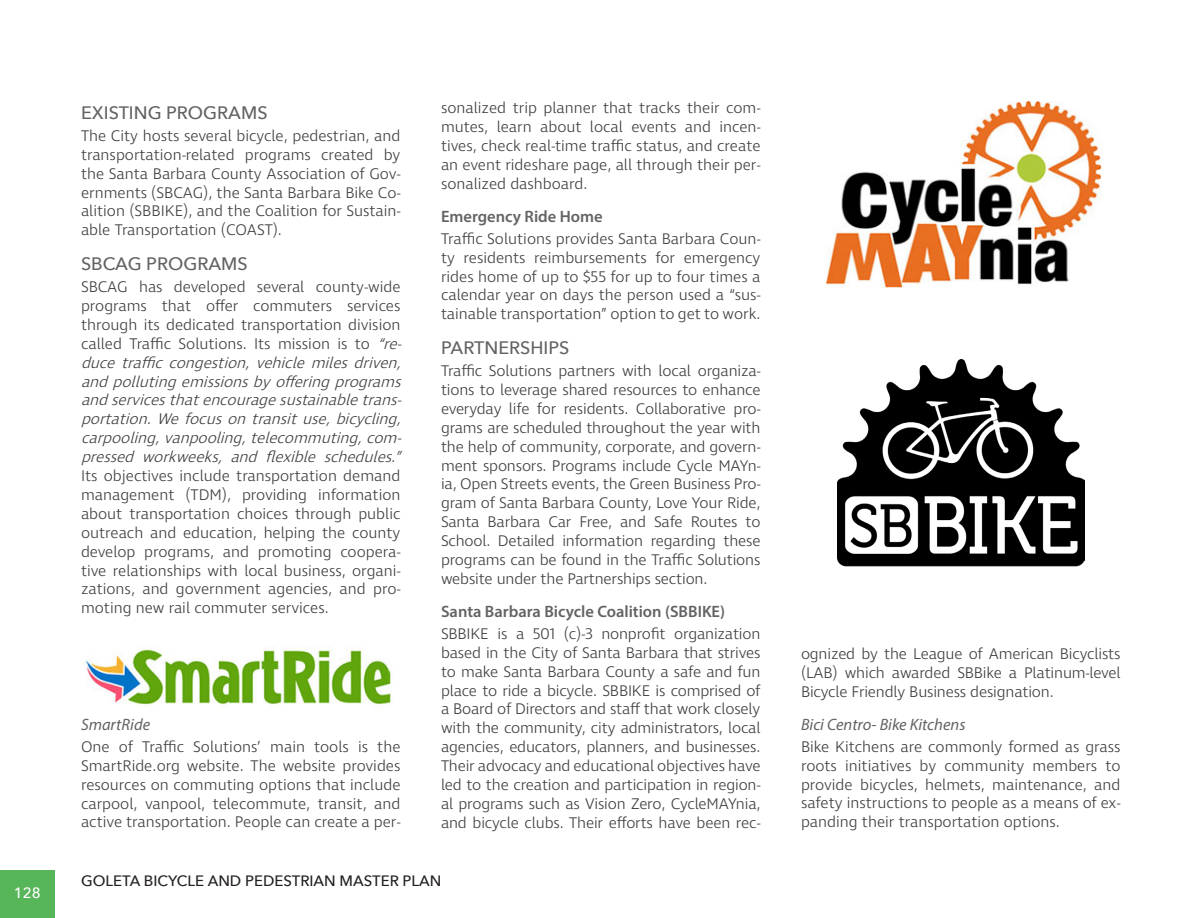
<style>
.page{position:relative;width:1188px;height:918px;background:#fff}
.page>*{position:absolute;margin:0;border:0;box-sizing:border-box;transform-origin:0 0}
._12_Subheader{font:500 18px "Avenir Next";color:#636366}
._12_Sub-Subheader{font:600 16.5px "Myriad Pro";color:#636366}
._12_Sub_Sub-Subheade{font:italic 16.5px "Myriad Pro";color:#636366}
._12_Body_Text{font:300 15.75px/18.9px "Ingra";color:#3e3e3f;text-align:justify}
.t1{font:500 15px "Avenir Next";color:#231f20}
.t2{font:500 15px "Avenir Next";color:#fff}
.s1{font-style:italic}
</style>
<div class="page">
<div style="left:0;top:871px;width:54px;height:47px;background:#57b55a"></div>
<img style="left:85px;top:646px;width:308px;height:61px">
<img style="left:825px;top:101px;width:277px;height:187px">
<img style="left:837px;top:360px;width:247px;height:207px">
<p class="t2" style="left:14px;top:880px;width:28px">128</p>
<p class="_12_Subheader" style="left:81px;top:98px;width:188px">EXISTING PROGRAMS</p>
<p class="_12_Body_Text" style="left:81px;top:127px;width:321px">The City hosts several bicycle, pedestrian, and transportation-related programs created by the Santa Barbara County Association of Gov&shy;ernments (SBCAG), the Santa Barbara Bike Co&shy;alition (SBBIKE), and the Coalition for Sustain&shy;able Transportation (COAST).</p>
<p class="_12_Subheader" style="left:81px;top:249px;width:168px">SBCAG PROGRAMS</p>
<p class="_12_Body_Text" style="left:81px;top:278px;width:327px;text-align:left">SBCAG has developed several county-wide programs that offer commuters services through its dedicated transportation division called Traffic Solutions. Its mission is to <span class="s1">“re&shy;duce traffic congestion, vehicle miles driven, andpollutingemissionsbyofferingprograms andservicesthatencouragesustainabletrans&shy;portation.Wefocusontransituse,bicycling, carpooling,vanpooling,telecommuting,com&shy;pressed workweeks, and flexible schedules.” </span>Its objectives include transportation demand management (TDM), providing information about transportation choices through public outreach and education, helping the county develop programs, and promoting coopera&shy;tive relationships with local business, organi&shy;zations, and government agencies, and pro&shy;moting new rail commuter services.</p>
<p class="_12_Sub_Sub-Subheade" style="left:81px;top:715px;width:71px">SmartRide</p>
<p class="_12_Body_Text" style="left:81px;top:738px;width:321px">One of Traffic Solutions’ main tools is the SmartRide.org website. The website provides resources on commuting options that include carpool, vanpool, telecommute, transit, and active transportation. People can create a per-</p>
<p class="_12_Body_Text" style="left:441px;top:99px;width:321px">sonalized trip planner that tracks their com&shy;mutes, learn about local events and incen&shy;tives, check real-time traffic status, and create an event rideshare page, all through their per&shy;sonalized dashboard.</p>
<p class="_12_Sub-Subheader" style="left:441px;top:206px;width:163px">Emergency Ride Home</p>
<p class="_12_Body_Text" style="left:441px;top:230px;width:321px">Traffic Solutions provides Santa Barbara Coun&shy;ty residents reimbursements for emergency rides home of up to $55 for up to four times a calendar year on days the person used a “sus&shy;tainable transportation” option to get to work.</p>
<p class="_12_Subheader" style="left:441px;top:333px;width:130px">PARTNERSHIPS</p>
<p class="_12_Body_Text" style="left:441px;top:362px;width:321px">Traffic Solutions partners with local organiza&shy;tions to leverage shared resources to enhance everyday life for residents. Collaborative pro&shy;grams are scheduled throughout the year with the help of community, corporate, and govern&shy;ment sponsors. Programs include Cycle MAYn&shy;ia, Open Streets events, the Green Business Pro&shy;gram of Santa Barbara County, Love Your Ride, Santa Barbara Car Free, and Safe Routes to School. Detailed information regarding these programs can be found in the Traffic Solutions website under the Partnerships section.</p>
<p class="_12_Sub-Subheader" style="left:441px;top:601px;width:286px">Santa Barbara Bicycle Coalition (SBBIKE)</p>
<p class="_12_Body_Text" style="left:441px;top:625px;width:321px">SBBIKE is a 501 (c)-3 nonprofit organization based in the City of Santa Barbara that strives to make Santa Barbara County a safe and fun place to ride a bicycle. SBBIKE is comprised of a Board of Directors and staff that work closely with the community, city administrators, local agencies, educators, planners, and businesses.<br>Their advocacy and educational objectives have led to the creation and participation in region&shy;al programs such as Vision Zero, CycleMAYnia, and bicycle clubs. Their efforts have been rec-</p>
<p class="t1" style="left:81px;top:868px;width:362px">GOLETA BICYCLE AND PEDESTRIAN MASTER PLAN</p>
<p class="_12_Body_Text" style="left:801px;top:645px;width:321px">ognized by the League of American Bicyclists (LAB) which awarded SBBike a Platinum-level Bicycle Friendly Business designation.</p>
<p class="_12_Sub_Sub-Subheade" style="left:801px;top:714px;width:166px">Bici Centro- Bike Kitchens</p>
<p class="_12_Body_Text" style="left:801px;top:738px;width:321px">Bike Kitchens are commonly formed as grass roots initiatives by community members to provide bicycles, helmets, maintenance, and safety instructions to people as a means of ex&shy;panding their transportation options.</p>
</div>
